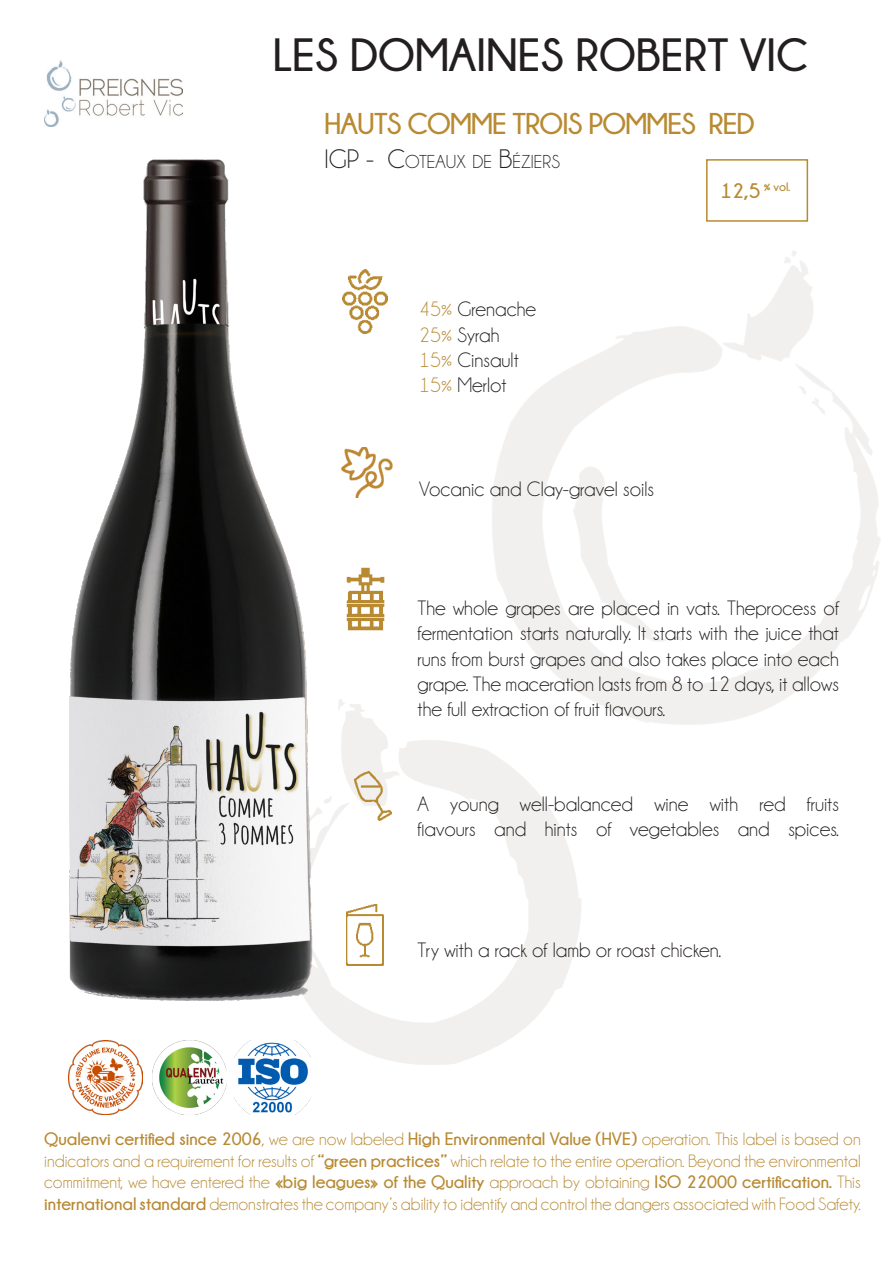
<style>
.page{position:relative;width:893px;height:1263px;background:#fff}
.page>*{position:absolute;margin:0;border:0;box-sizing:border-box;transform-origin:0 0}
.t1{font:700 46.5px "Champagne&Limousines";color:#231f20}
.t2{font:700 30px "Champagne&Limousines";letter-spacing:-.03em;color:#b88a32}
.t3{font:21px/25.2px "Champagne&Limousines";color:#231f20}
.t4{font:18.9px "Champagne&Limousines";color:#231f20}
.t5{font:18px/21.6px "Champagne&Limousines";color:#b88a32;text-align:justify}
.t6{font:700 12.3px "Champagne&Limousines";color:#b88a32}
.s1{font-size:27px}
.s2{color:#b88a32}
.s3{font-size:21px}
.s4{font-weight:700}
</style>
<div class="page">
<img style="left:69px;top:1040px;width:74px;height:74px">
<img style="left:152px;top:1040px;width:74px;height:74px">
<img style="left:235px;top:1040px;width:75px;height:74px">
<img style="left:276px;top:686px;width:309px;height:386px">
<img style="left:44px;top:60px;width:139px;height:67px">
<div style="left:706px;top:159px;width:102px;height:63px;border:2px solid #b88a32"></div>
<img style="left:343px;top:270px;width:44px;height:64px">
<img style="left:341px;top:448px;width:52px;height:49px">
<img style="left:354px;top:771px;width:37px;height:49px">
<img style="left:346px;top:568px;width:38px;height:62px">
<img style="left:346px;top:904px;width:38px;height:61px">
<img style="left:69px;top:159px;width:245px;height:842px">
<h1 class="t1" style="left:273px;top:29px;width:537px">LES DOMAINES ROBERT VIC</h1>
<p class="t2" style="left:325px;top:107px;width:432px">HAUTS COMME TROIS POMMES RED</p>
<p class="t4" style="left:325px;top:152px;width:237px"><span class="s1">IGP - C</span>OTEAUX DE <span class="s1">B</span>ÉZIERS</p>
<p class="t3" style="left:419px;top:297px;width:119px"><span class="s2">45%</span> Grenache</p>
<p class="t3" style="left:419px;top:322px;width:82px"><span class="s2">25%</span> Syrah</p>
<p class="t3" style="left:419px;top:347px;width:101px"><span class="s2">15%</span> Cinsault</p>
<p class="t3" style="left:419px;top:373px;width:89px"><span class="s2">15%</span> Merlot</p>
<p class="t3" style="left:419px;top:476px;width:236px">Vocanic and Clay-gravel soils</p>
<p class="t6" style="left:720px;top:180px;width:72px"><span class="s3">12,5</span> % vol.</p>
<p class="t3" style="left:418px;top:596px;width:423px;text-align:justify">The whole grapes are placed in vats. Theprocess of fermentation starts naturally. It starts with the juice that runs from burst grapes and also takes place into each grape. The maceration lasts from 8 to 12 days, it allows the full extraction of fruit flavours.</p>
<p class="t3" style="left:418px;top:792px;width:423px">A young well-balanced wine with red fruits flavours and hints of vegetables and spices.</p>
<p class="t3" style="left:418px;top:937px;width:305px">Try with a rack of lamb or roast chicken.</p>
<p class="t5" style="left:44px;top:1128px;width:818px"><span class="s4">Qualenvi certified since 2006</span>, we are now labeled <span class="s4">High Environmental Value (HVE)</span> operation. This label is based on indicators and a requirement for results of <span class="s4">“green practices”</span> which relate to the entire operation. Beyond the environmental commitment, we have entered the <span class="s4">«big leagues» of the Quality</span> approach by obtaining <span class="s4">ISO 22000 certification.</span> This <span class="s4">international standard</span> demonstrates the company’s ability to identify and control the dangers associated with Food Safety.</p>
</div>
